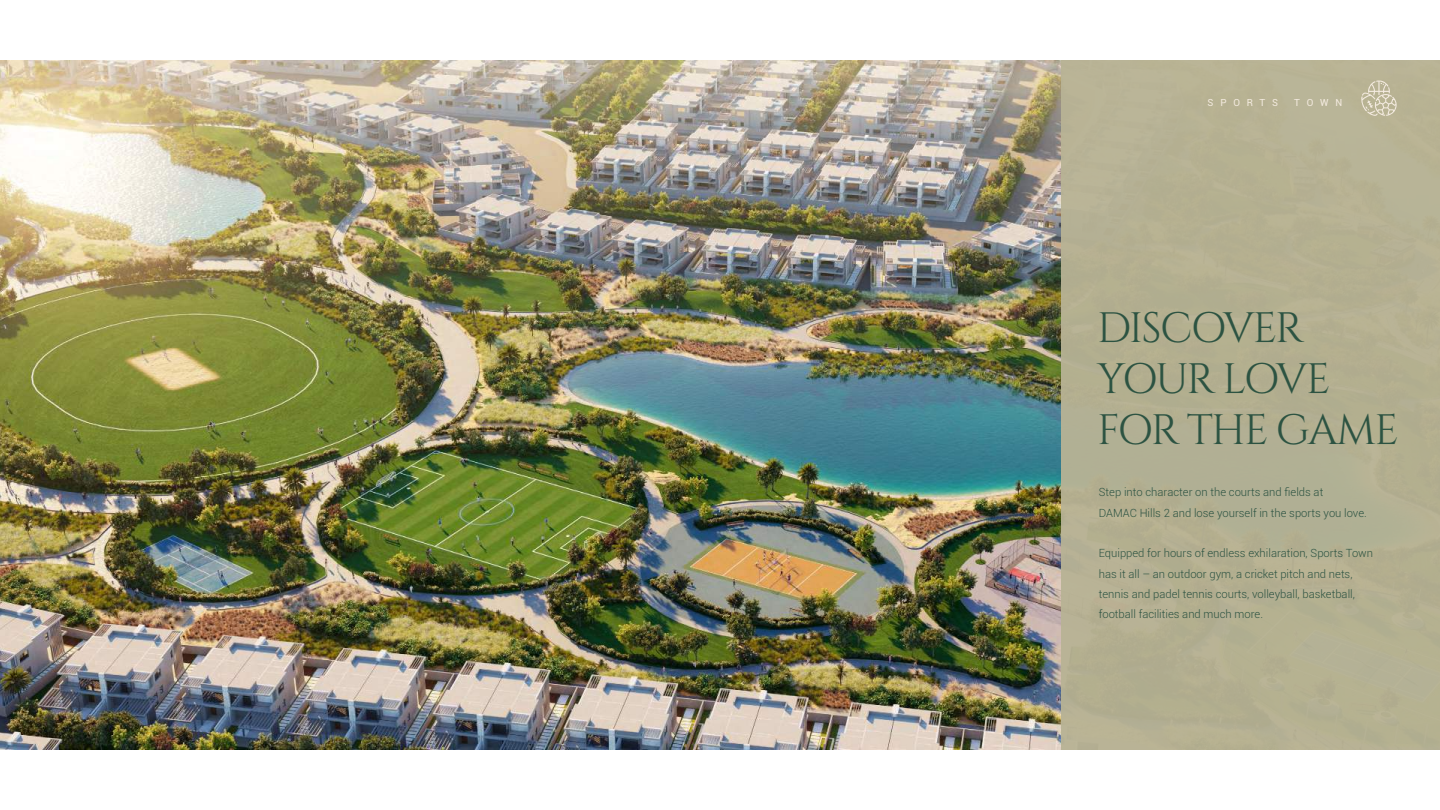
<style>
.page{position:relative;width:1440px;height:810px;background:#fff}
.page>*{position:absolute;margin:0;border:0;box-sizing:border-box;transform-origin:0 0}
.t1{font:42.53px/51px "Cinzel";letter-spacing:-.05em;color:#2c5342}
.t2{font:300 11.25px/20.3px "Roboto";color:#2c5342}
.t3{font:9.75px "Roboto";letter-spacing:.7em;color:#f4ebe0}
</style>
<div class="page">
<img style="left:0;top:60px;width:1440px;height:690px">
<div style="left:1061px;top:61px;width:379px;height:689px;background:#b8b395"></div>
<svg style="left:1361px;top:80px;width:36px;height:36px"></svg>
<p class="t3" style="left:1208px;top:97px;width:72px">SPORTS</p>
<p class="t3" style="left:1294px;top:97px;width:50px">TOWN</p>
<h1 class="t1" style="left:1097px;top:304px;width:303px">DISCOVER<br>YOUR LOVE<br>FOR THE GAME</h1>
<p class="t2" style="left:1099px;top:482px;width:270px">Step into character on the courts and fields at<br>DAMAC Hills 2 and lose yourself in the sports you love.</p>
<p class="t2" style="left:1099px;top:543px;width:276px">Equipped for hours of endless exhilaration, Sports Town has it all – an outdoor gym, a cricket pitch and nets, tennis and padel tennis courts, volleyball, basketball, football facilities and much more.</p>
</div>
